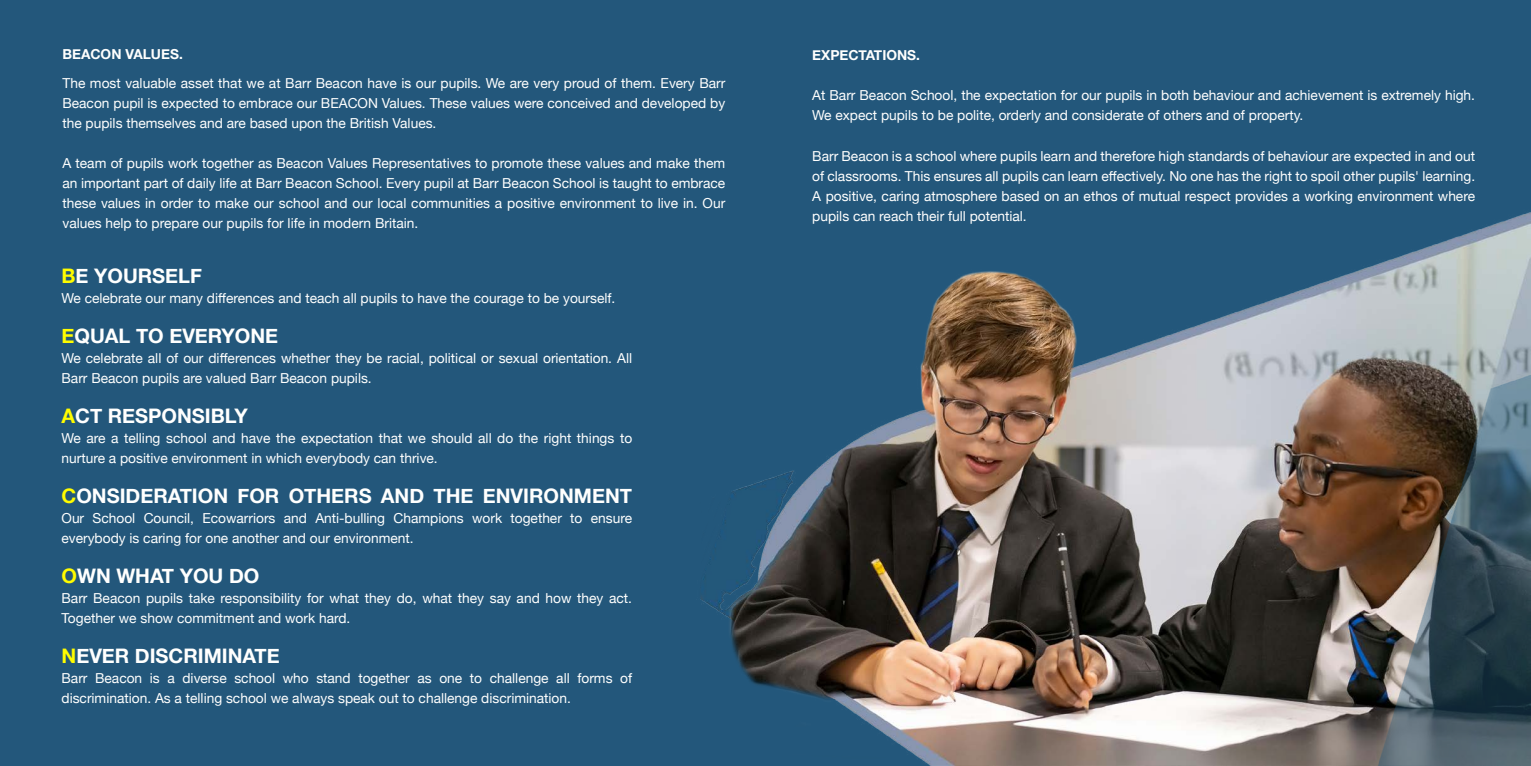
<style>
.page{position:relative;width:1531px;height:766px;background:#fff}
.page>*{position:absolute;margin:0;border:0;box-sizing:border-box;transform-origin:0 0}
.t1{font:700 20px "Helvetica Neue";color:#fffffe}
.t2{font:13.75px/20px "Helvetica Neue";color:#fffffe}
.t3{font:700 13.75px "Helvetica Neue";color:#fffffe}
.s1{color:#fffc00}
</style>
<div class="page">
<div style="left:0;top:0;width:1531px;height:765px;background:#23577b"></div>
<img style="left:687px;top:200px;width:844px;height:565px">
<p class="t3" style="left:62px;top:44px;width:122px">BEACON VALUES.</p>
<p class="t2" style="left:62px;top:74px;width:664px;text-align:justify">The most valuable asset that we at Barr Beacon have is our pupils. We are very proud of them. Every Barr Beacon pupil is expected to embrace our BEACON Values. These values were conceived and developed by the pupils themselves and are based upon the British Values.</p>
<p class="t2" style="left:62px;top:154px;width:664px;text-align:justify">A team of pupils work together as Beacon Values Representatives to promote these values and make them an important part of daily life at Barr Beacon School. Every pupil at Barr Beacon School is taught to embrace these values in order to make our school and our local communities a positive environment to live in. Our values help to prepare our pupils for life in modern Britain.</p>
<h1 class="t1" style="left:62px;top:260px;width:142px"><span class="s1">B</span>E YOURSELF</h1>
<p class="t2" style="left:62px;top:288px;width:555px">We celebrate our many differences and teach all pupils to have the courage to be yourself.</p>
<h1 class="t1" style="left:62px;top:320px;width:218px"><span class="s1">E</span>QUAL TO EVERYONE</h1>
<p class="t2" style="left:62px;top:348px;width:572px">We celebrate all of our differences whether they be racial, political or sexual orientation. All<br>Barr Beacon pupils are valued Barr Beacon pupils.</p>
<h1 class="t1" style="left:62px;top:400px;width:188px"><span class="s1">A</span>CT RESPONSIBLY</h1>
<p class="t2" style="left:62px;top:428px;width:572px">We are a telling school and have the expectation that we should all do the right things to nurture a positive environment in which everybody can thrive.</p>
<h1 class="t1" style="left:62px;top:480px;width:572px"><span class="s1">C</span>ONSIDERATION FOR OTHERS AND THE ENVIRONMENT</h1>
<p class="t2" style="left:62px;top:508px;width:572px">Our School Council, Ecowarriors and Anti-bulling Champions work together to ensure everybody is caring for one another and our environment.</p>
<h1 class="t1" style="left:62px;top:560px;width:199px"><span class="s1">O</span>WN WHAT YOU DO</h1>
<p class="t2" style="left:62px;top:588px;width:572px">Barr Beacon pupils take responsibility for what they do, what they say and how they act.<br>Together we show commitment and work hard.</p>
<h1 class="t1" style="left:62px;top:640px;width:220px"><span class="s1">N</span>EVER DISCRIMINATE</h1>
<p class="t2" style="left:62px;top:668px;width:572px">Barr Beacon is a diverse school who stand together as one to challenge all forms of discrimination. As a telling school we always speak out to challenge discrimination.</p>
<p class="t3" style="left:812px;top:45px;width:109px">EXPECTATIONS.</p>
<p class="t2" style="left:812px;top:86px;width:664px">At Barr Beacon School, the expectation for our pupils in both behaviour and achievement is extremely high.<br>We expect pupils to be polite, orderly and considerate of others and of property.</p>
<p class="t2" style="left:812px;top:146px;width:664px;text-align:justify">Barr Beacon is a school where pupils learn and therefore high standards of behaviour are expected in and out of classrooms. This ensures all pupils can learn effectively. No one has the right to spoil other pupils' learning.<br>A positive, caring atmosphere based on an ethos of mutual respect provides a working environment where pupils can reach their full potential.</p>
</div>
